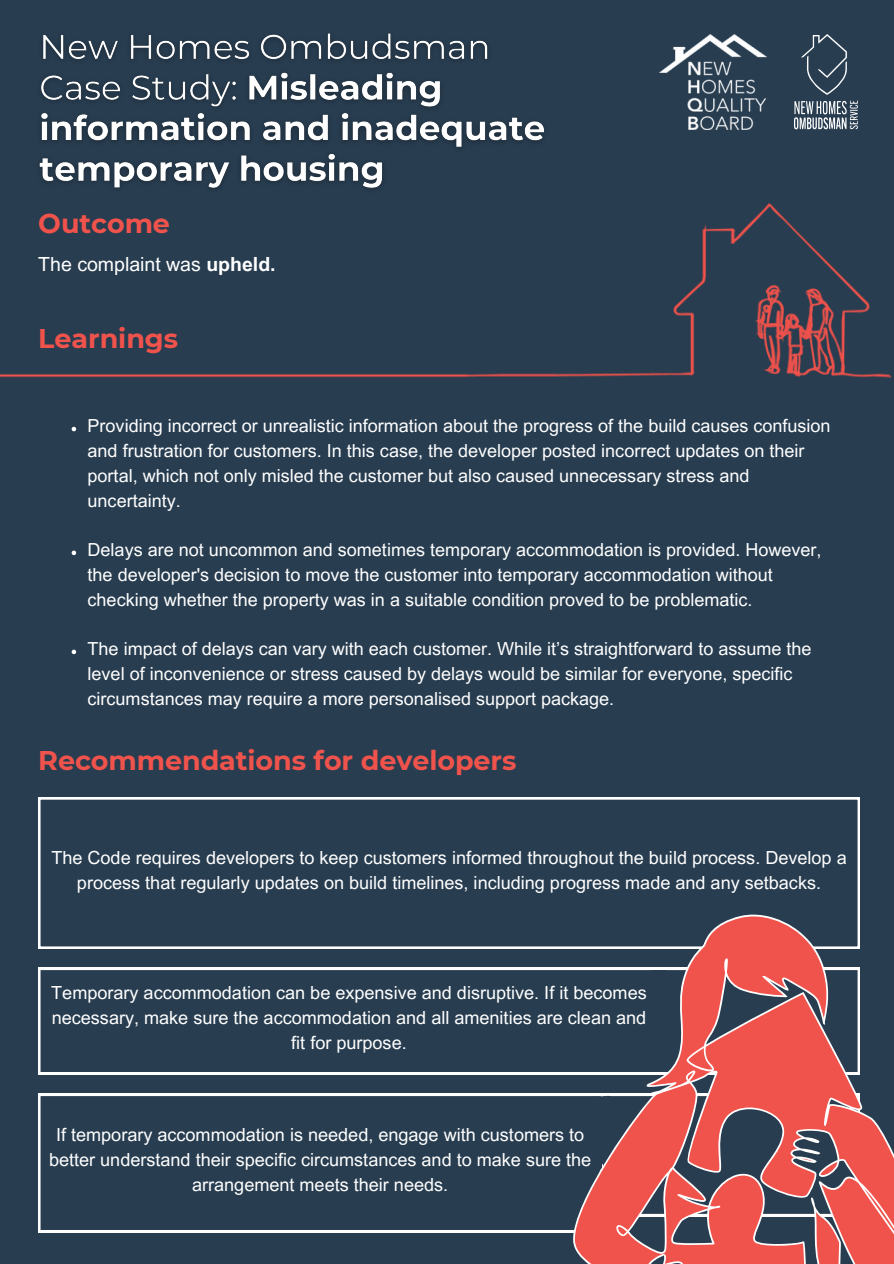
<style>
.page{position:relative;width:894px;height:1264px;background:#fff}
.page>*{position:absolute;margin:0;border:0;box-sizing:border-box;transform-origin:0 0}
.t1{font:700 27px "Montserrat";letter-spacing:-.005em;color:#f0534c}
.t2{font:19.5px "Arial MT Pro";color:#fff}
.t3{font:18px/24.8px "Arial MT Pro";color:#fff}
.s1{font-weight:700}
</style>
<div class="page">
<div style="left:0;top:0;width:893px;height:1263px;background:#283d50"></div>
<svg style="left:794px;top:34px;width:63px;height:96px"></svg>
<svg style="left:72px;top:427px;width:4px;height:4px"></svg>
<svg style="left:72px;top:550px;width:4px;height:5px"></svg>
<svg style="left:72px;top:649px;width:4px;height:5px"></svg>
<svg style="left:38px;top:967px;width:534px;height:107px"></svg>
<svg style="left:38px;top:797px;width:821px;height:151px"></svg>
<svg style="left:38px;top:1093px;width:534px;height:139px"></svg>
<svg style="left:572px;top:914px;width:321px;height:349px"></svg>
<img style="left:0;top:203px;width:892px;height:175px">
<img style="left:659px;top:34px;width:107px;height:96px">
<div style="left:652px;top:970px;width:13px;height:101px;background:#283d50"></div>
<img style="left:39px;top:33px;width:505px;height:156px">
<svg style="left:582px;top:1093px;width:277px;height:123px"></svg>
<p class="t1" style="left:38px;top:207px;width:133px">Outcome</p>
<p class="t2" style="left:38px;top:257px;width:239px">The complaint was <span class="s1">upheld.</span></p>
<p class="t1" style="left:38px;top:322px;width:141px">Learnings</p>
<p class="t3" style="left:88px;top:416px;width:744px">Providing incorrect or unrealistic information about the progress of the build causes confusion and frustration for customers. In this case, the developer posted incorrect updates on their portal, which not only misled the customer but also caused unnecessary stress and uncertainty.</p>
<p class="t3" style="left:88px;top:540px;width:735px">Delays are not uncommon and sometimes temporary accommodation is provided. However, the developer's decision to move the customer into temporary accommodation without checking whether the property was in a suitable condition proved to be problematic.</p>
<p class="t3" style="left:88px;top:639px;width:725px">The impact of delays can vary with each customer. While it’s straightforward to assume the level of inconvenience or stress caused by delays would be similar for everyone, specific circumstances may require a more personalised support package.</p>
<p class="t1" style="left:38px;top:744px;width:479px">Recommendations for developers</p>
<p class="t3" style="left:51px;top:847px;width:796px;text-align:center">The Code requires developers to keep customers informed throughout the build process. Develop a process that regularly updates on build timelines, including progress made and any setbacks.</p>
<h2 class="t3" style="left:51px;top:982px;width:596px;text-align:center">Temporary accommodation can be expensive and disruptive. If it becomes necessary, make sure the accommodation and all amenities are clean and fit for purpose.</h2>
<h2 class="t3" style="left:49px;top:1124px;width:543px;text-align:center">If temporary accommodation is needed, engage with customers to better understand their specific circumstances and to make sure the arrangement meets their needs.</h2>
</div>
